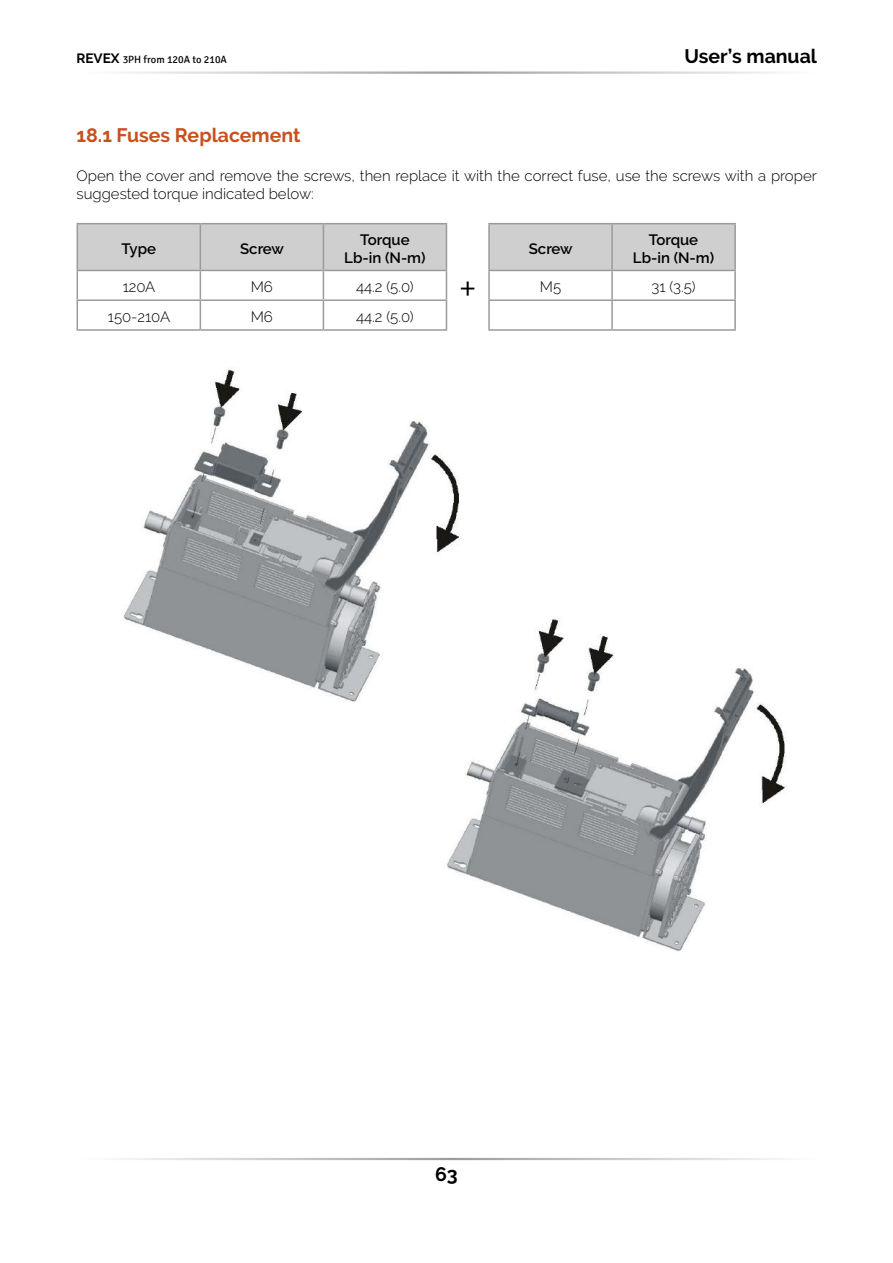
<style>
.page{position:relative;width:893px;height:1263px;background:#fff}
.page>*{position:absolute;margin:0;border:0;box-sizing:border-box;transform-origin:0 0}
.t1{font:300 43.5px "Raleway";color:#000}
.t2{font:700 19.5px "Raleway";color:#ca4f1c}
.t3{font:700 19.5px "Raleway";color:#000}
.t4{font:300 15px/18px "Raleway";color:#000}
.t5{font:600 15px/18px "Raleway";color:#000;text-align:center}
.t6{font:10.5px "Signika";color:#000}
.s1{font-family:"Raleway";font-weight:700;font-size:13.5px}
</style>
<div class="page">
<hr style="left:77px;top:223px;width:123px;height:1px;background:#9c9b9b">
<hr style="left:200px;top:223px;width:123px;height:1px;background:#9c9b9b">
<hr style="left:323px;top:223px;width:124px;height:1px;background:#9c9b9b">
<svg style="left:77px;top:224px;width:657px;height:105px"></svg>
<hr style="left:77px;top:329px;width:123px;height:2px;background:#9c9b9b">
<hr style="left:200px;top:329px;width:123px;height:2px;background:#9c9b9b">
<hr style="left:323px;top:329px;width:124px;height:2px;background:#9c9b9b">
<hr style="left:488px;top:223px;width:124px;height:1px;background:#9c9b9b">
<hr style="left:488px;top:224px;width:2px;height:46px;background:#9c9b9b">
<hr style="left:612px;top:223px;width:124px;height:1px;background:#9c9b9b">
<hr style="left:611px;top:224px;width:2px;height:46px;background:#9c9b9b">
<hr style="left:734px;top:224px;width:2px;height:46px;background:#9c9b9b">
<hr style="left:488px;top:270px;width:124px;height:1px;background:#9c9b9b">
<hr style="left:488px;top:271px;width:2px;height:28px;background:#9c9b9b">
<hr style="left:612px;top:270px;width:124px;height:1px;background:#9c9b9b">
<hr style="left:611px;top:271px;width:2px;height:28px;background:#9c9b9b">
<hr style="left:734px;top:271px;width:2px;height:28px;background:#9c9b9b">
<hr style="left:488px;top:299px;width:124px;height:2px;background:#9c9b9b">
<hr style="left:488px;top:301px;width:2px;height:28px;background:#9c9b9b">
<hr style="left:612px;top:299px;width:124px;height:2px;background:#9c9b9b">
<hr style="left:611px;top:301px;width:2px;height:28px;background:#9c9b9b">
<hr style="left:734px;top:301px;width:2px;height:28px;background:#9c9b9b">
<hr style="left:488px;top:329px;width:124px;height:2px;background:#9c9b9b">
<hr style="left:612px;top:329px;width:124px;height:2px;background:#9c9b9b">
<img style="left:123px;top:368px;width:336px;height:334px">
<img style="left:436px;top:617px;width:351px;height:335px">
<p class="t6" style="left:77px;top:54px;width:152px"><span class="s1">REVEX</span> 3PH from 120A to 210A</p>
<h2 class="t3" style="left:684px;top:45px;width:134px">User’s manual</h2>
<h2 class="t2" style="left:77px;top:124px;width:226px">18.1 Fuses Replacement</h2>
<p class="t4" style="left:77px;top:167px;width:742px">Open the cover and remove the screws, then replace it with the correct fuse, use the screws with a proper suggested torque indicated below:</p>
<p class="t5" style="left:122px;top:240px;width:36px">Type</p>
<p class="t5" style="left:240px;top:240px;width:45px">Screw</p>
<p class="t5" style="left:344px;top:231px;width:83px">Torque<br>Lb-in (N-m)</p>
<p class="t5" style="left:529px;top:240px;width:45px">Screw</p>
<p class="t5" style="left:633px;top:231px;width:83px">Torque<br>Lb-in (N-m)</p>
<p class="t4" style="left:123px;top:278px;width:34px">120A</p>
<p class="t4" style="left:251px;top:278px;width:24px">M6</p>
<p class="t4" style="left:356px;top:278px;width:59px">44.2 (5.0)</p>
<h1 class="t1" style="left:459px;top:263px;width:20px">+</h1>
<p class="t4" style="left:540px;top:278px;width:23px">M5</p>
<p class="t4" style="left:651px;top:278px;width:46px">31 (3.5)</p>
<p class="t4" style="left:108px;top:308px;width:64px">150-210A</p>
<p class="t4" style="left:251px;top:308px;width:24px">M6</p>
<p class="t4" style="left:356px;top:308px;width:59px">44.2 (5.0)</p>
<h2 class="t3" style="left:435px;top:1163px;width:24px">63</h2>
</div>
